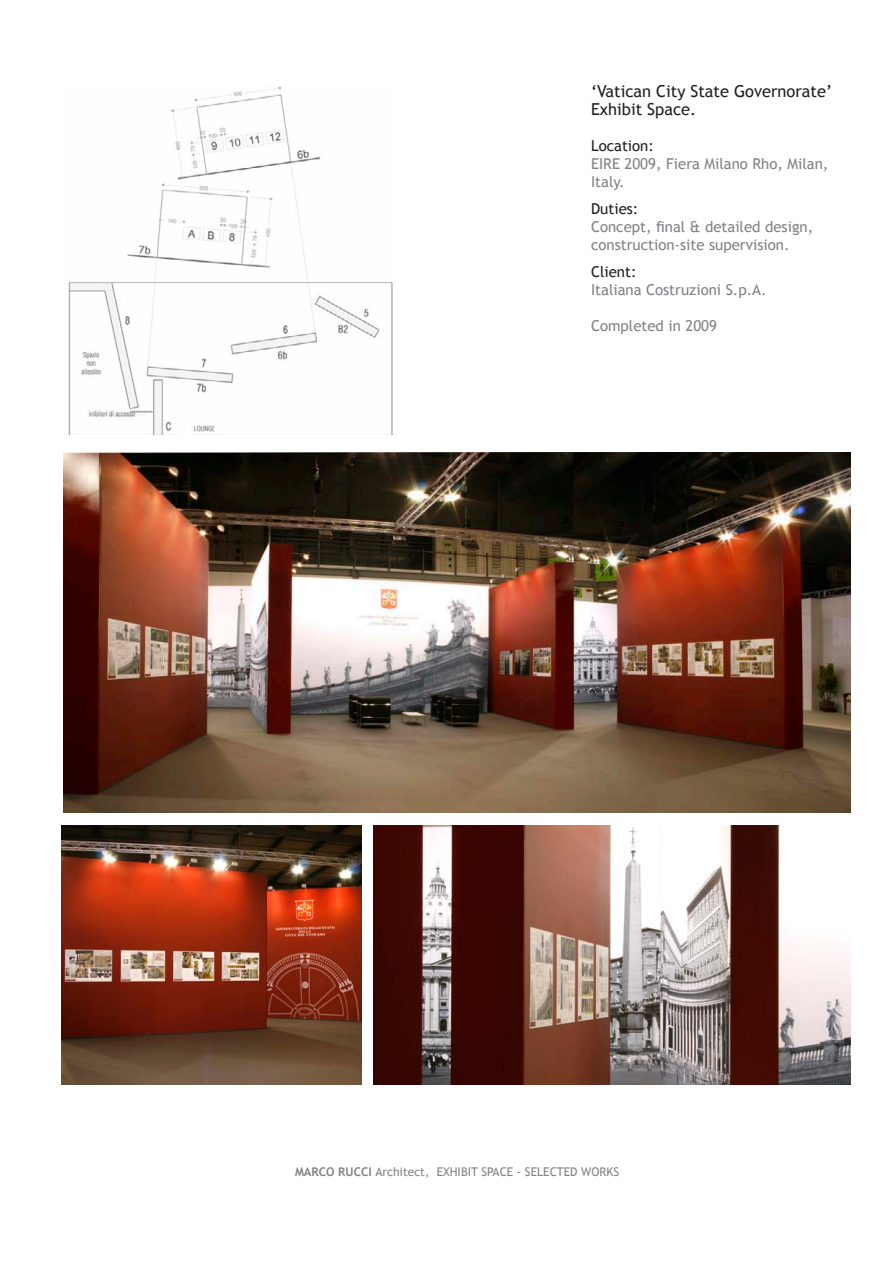
<style>
.page{position:relative;width:893px;height:1263px;background:#fff}
.page>*{position:absolute;margin:0;border:0;box-sizing:border-box;transform-origin:0 0}
.t1{font:16.5px/18px "Trebuchet MS";color:#231f20}
.t2{font:15px/18px "Trebuchet MS";color:#808285}
.t3{font:15px "Trebuchet MS";color:#231f20}
.t4{font:12px "Trebuchet MS";color:#808285}
.s1{font-weight:700}
</style>
<div class="page">
<img style="left:68px;top:86px;width:325px;height:348px">
<img style="left:63px;top:453px;width:787px;height:359px">
<img style="left:62px;top:825px;width:299px;height:260px">
<img style="left:374px;top:825px;width:476px;height:260px">
<p class="t1" style="left:591px;top:83px;width:243px">‘Vatican City State Governorate’<br>Exhibit Space.</p>
<p class="t3" style="left:591px;top:137px;width:64px">Location:</p>
<p class="t2" style="left:591px;top:155px;width:239px">EIRE 2009, Fiera Milano Rho, Milan,<br>Italy.</p>
<p class="t3" style="left:591px;top:200px;width:49px">Duties:</p>
<p class="t2" style="left:591px;top:218px;width:224px">Concept, final &amp; detailed design, construction-site supervision.</p>
<p class="t3" style="left:591px;top:263px;width:47px">Client:</p>
<p class="t2" style="left:591px;top:281px;width:177px">Italiana Costruzioni S.p.A.</p>
<p class="t2" style="left:591px;top:317px;width:127px">Completed in 2009</p>
<p class="t4" style="left:295px;top:1164px;width:326px"><span class="s1">MARCO RUCCI</span> Architect, EXHIBIT SPACE - SELECTED WORKS</p>
</div>
